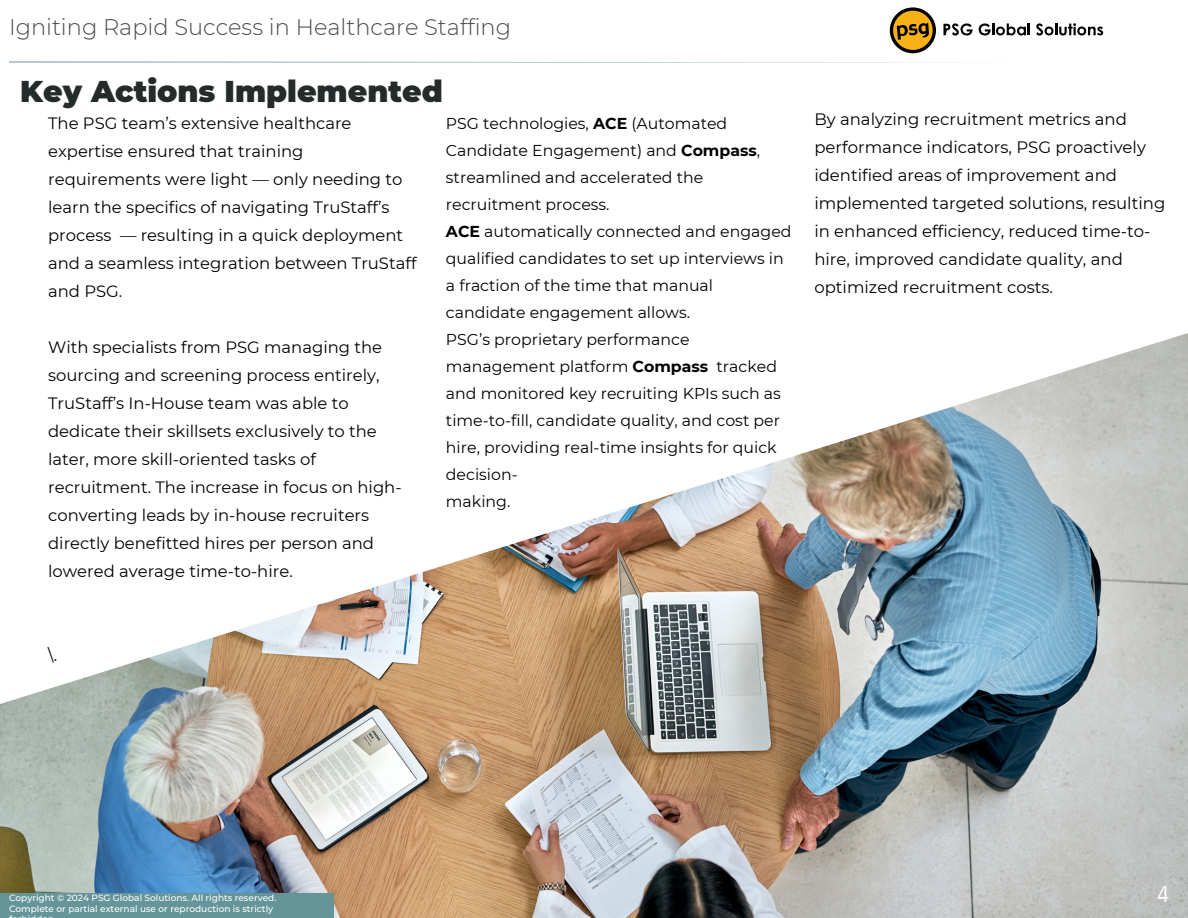
<style>
.page{position:relative;width:1188px;height:918px;background:#fff}
.page>*{position:absolute;margin:0;border:0;box-sizing:border-box;transform-origin:0 0}
.t1{font:900 30px "Montserrat";color:#252b2b}
.t2{font:300 22.5px "Montserrat";color:#4b4a4a}
.t3{font:22.5px "IBM Plex Sans Cond";color:#fff}
.t4{font:16.5px/28.2px "Montserrat";color:#000}
.t5{font:16.35px/28px "Montserrat";color:#000}
.t6{font:15.75px/27px "Montserrat";color:#000}
.t7{font:500 9px "Montserrat";color:#fff}
.s1{font-weight:700}
</style>
<div class="page">
<img style="left:0;top:333px;width:1188px;height:585px">
<svg style="left:9px;top:61px;width:949px;height:2px"></svg>
<svg style="left:890px;top:7px;width:46px;height:46px"></svg>
<div style="left:893px;top:11px;width:40px;height:39px;background:#f8b218;border-radius:50%"></div>
<svg style="left:897px;top:23px;width:32px;height:17px"></svg>
<svg style="left:943px;top:23px;width:30px;height:13px"></svg>
<svg style="left:979px;top:23px;width:51px;height:13px"></svg>
<svg style="left:1036px;top:23px;width:67px;height:13px"></svg>
<svg style="left:460px;top:333px;width:308px;height:165px"></svg>
<div style="left:0;top:893px;width:334px;height:25px;background:#659599"></div>
<h3 class="t2" style="left:9px;top:14px;width:504px">Igniting Rapid Success in Healthcare Staffing</h3>
<h2 class="t1" style="left:20px;top:73px;width:424px">Key Actions Implemented</h2>
<h3 class="t5" style="left:48px;top:109px;width:370px">The PSG team’s extensive healthcare expertise ensured that training requirements were light — only needing to learn the specifics of navigating TruStaff’s process — resulting in a quick deployment and a seamless integration between TruStaff and PSG.</h3>
<h3 class="t5" style="left:48px;top:333px;width:355px">With specialists from PSG managing the sourcing and screening process entirely, TruStaff’s In-House team was able to dedicate their skillsets exclusively to the later, more skill-oriented tasks of recruitment. The increase in focus on high&shy;converting leads by in-house recruiters directly benefitted hires per person and lowered average time-to-hire.</h3>
<h3 class="t5" style="left:48px;top:641px;width:10px">\.</h3>
<h3 class="t6" style="left:446px;top:110px;width:347px">PSG technologies, <span class="s1">ACE</span> (Automated Candidate Engagement) and <span class="s1">Compass</span>, streamlined and accelerated the recruitment process.<br><span class="s1">ACE</span> automatically connected and engaged qualified candidates to set up interviews in a fraction of the time that manual candidate engagement allows.<br>PSG’s proprietary performance management platform <span class="s1">Compass</span> tracked and monitored key recruiting KPIs such as time-to-fill, candidate quality, and cost per hire, providing real-time insights for quick decision-<br>making.</h3>
<p class="t4" style="left:814px;top:105px;width:352px">By analyzing recruitment metrics and performance indicators, PSG proactively identified areas of improvement and implemented targeted solutions, resulting in enhanced efficiency, reduced time-to&shy;hire, improved candidate quality, and optimized recruitment costs.</p>
<p class="t7" style="left:9px;top:893px;width:269px">Copyright © 2024 PSG Global Solutions. All rights reserved.</p>
<h1 class="t3" style="left:1157px;top:879px;width:14px">4</h1>
<p class="t7" style="left:9px;top:903px;width:266px">Complete or partial external use or reproduction is strictly</p>
</div>
